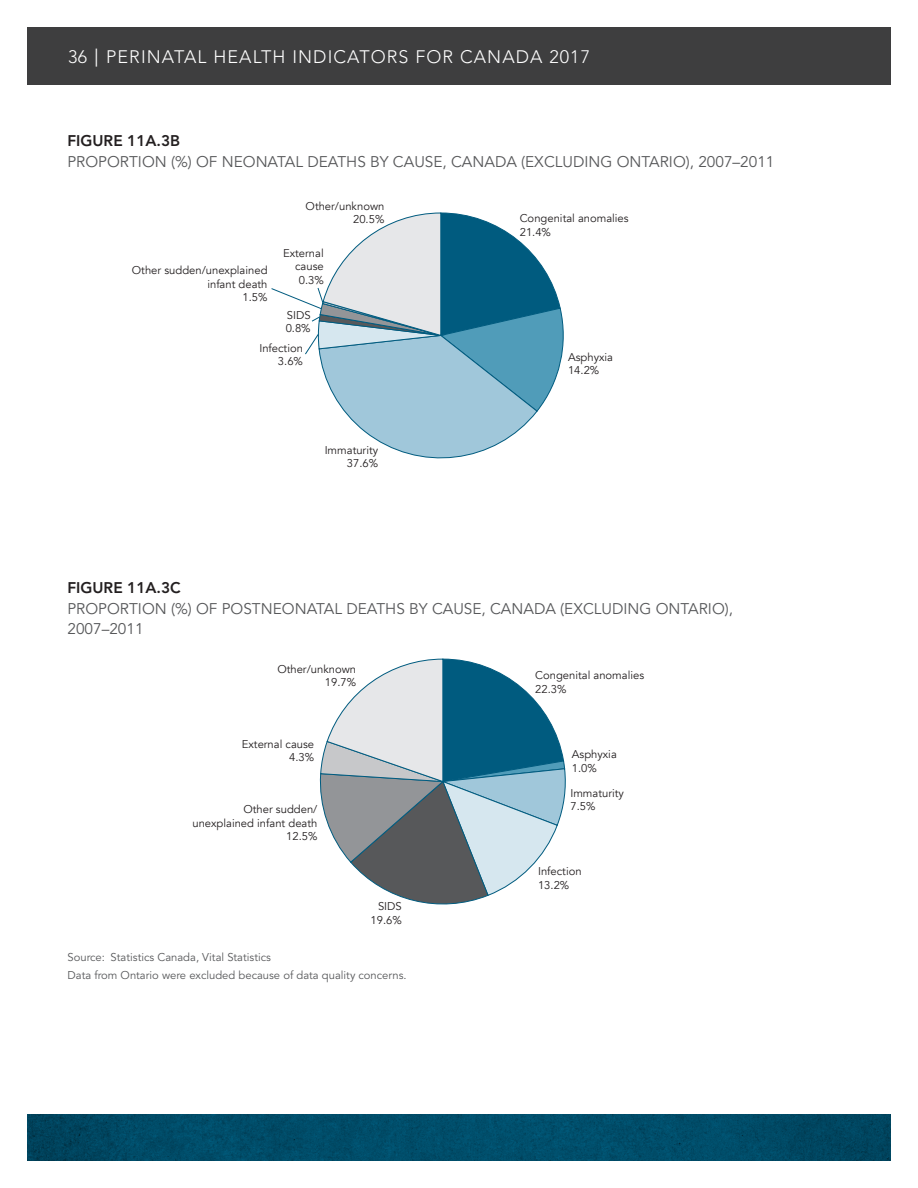
<style>
.page{position:relative;width:918px;height:1188px;background:#fff}
.page>*{position:absolute;margin:0;border:0;box-sizing:border-box;transform-origin:0 0}
.t1{font:300 18px "Avenir LT Std";letter-spacing:.06em;color:#fff}
.t2{font:15.3px/20.5px "Avenir LT Std";color:#57585a}
.t3{font:800 15.3px "Avenir LT Std";color:#231f20}
.t4{font:11.25px/13.5px "Avenir";color:#231f20;text-align:right}
.t5{font:11.25px/17.2px "Avenir LT Std";color:#57585a}
</style>
<div class="page">
<svg style="left:27px;top:1115px;width:864px;height:46px;background:#004a66"></svg>
<div style="left:27px;top:27px;width:113px;height:57px;background:#3e3e3f"></div>
<div style="left:68px;top:27px;width:823px;height:57px;background:#3e3e3f"></div>
<svg style="left:271px;top:212px;width:293px;height:247px"></svg>
<svg style="left:319px;top:658px;width:247px;height:247px"></svg>
<h1 class="t1" style="left:68px;top:46px;width:62px">36 PERINATAL</h1>
<h1 class="t1" style="left:213px;top:46px;width:26px">HEALTH</h1>
<h1 class="t1" style="left:292px;top:46px;width:19px">INDICATORS</h1>
<h1 class="t1" style="left:415px;top:46px;width:13px">FOR</h1>
<h1 class="t1" style="left:460px;top:46px;width:29px">CANADA</h1>
<h1 class="t1" style="left:549px;top:46px;width:42px">2017</h1>
<h2 class="t3" style="left:68px;top:132px;width:114px">FIGURE 11A.3B</h2>
<h2 class="t2" style="left:68px;top:152px;width:708px">PROPORTION (%) OF NEONATAL DEATHS BY CAUSE, CANADA (EXCLUDING ONTARIO), 2007–2011</h2>
<p class="t4" style="left:132px;top:264px;width:137px">Other sudden/unexplained infant death<br>1.5%</p>
<p class="t4" style="left:306px;top:199px;width:80px">Other/unknown<br>20.5%</p>
<p class="t4" style="left:283px;top:247px;width:42px;line-height:13px">External cause<br>0.3%</p>
<p class="t4" style="left:286px;top:308px;width:27px;text-align:left">SIDS<br>0.8%</p>
<p class="t4" style="left:259px;top:341px;width:45px">Infection<br>3.6%</p>
<p class="t4" style="left:325px;top:443px;width:55px">Immaturity<br>37.6%</p>
<p class="t4" style="left:520px;top:212px;width:110px;text-align:left">Congenital anomalies<br>21.4%</p>
<p class="t4" style="left:568px;top:350px;width:47px;text-align:left">Asphyxia<br>14.2%</p>
<h2 class="t3" style="left:68px;top:579px;width:115px">FIGURE 11A.3C</h2>
<h2 class="t2" style="left:68px;top:599px;width:667px">PROPORTION (%) OF POSTNEONATAL DEATHS BY CAUSE, CANADA (EXCLUDING ONTARIO),<br>2007–2011</h2>
<p class="t4" style="left:277px;top:662px;width:80px">Other/unknown<br>19.7%</p>
<p class="t4" style="left:242px;top:737px;width:74px">External cause<br>4.3%</p>
<p class="t4" style="left:192px;top:803px;width:127px">Other sudden/ unexplained infant death<br>12.5%</p>
<p class="t4" style="left:371px;top:900px;width:33px">SIDS<br>19.6%</p>
<p class="t5" style="left:68px;top:949px;width:341px">Source: Statistics Canada, Vital Statistics<br>Data from Ontario were excluded because of data quality concerns.</p>
<p class="t4" style="left:535px;top:669px;width:110px;text-align:left">Congenital anomalies<br>22.3%</p>
<p class="t4" style="left:572px;top:748px;width:47px;text-align:left">Asphyxia<br>1.0%</p>
<p class="t4" style="left:570px;top:786px;width:55px;text-align:left">Immaturity<br>7.5%</p>
<p class="t4" style="left:538px;top:865px;width:45px;text-align:left">Infection<br>13.2%</p>
</div>
